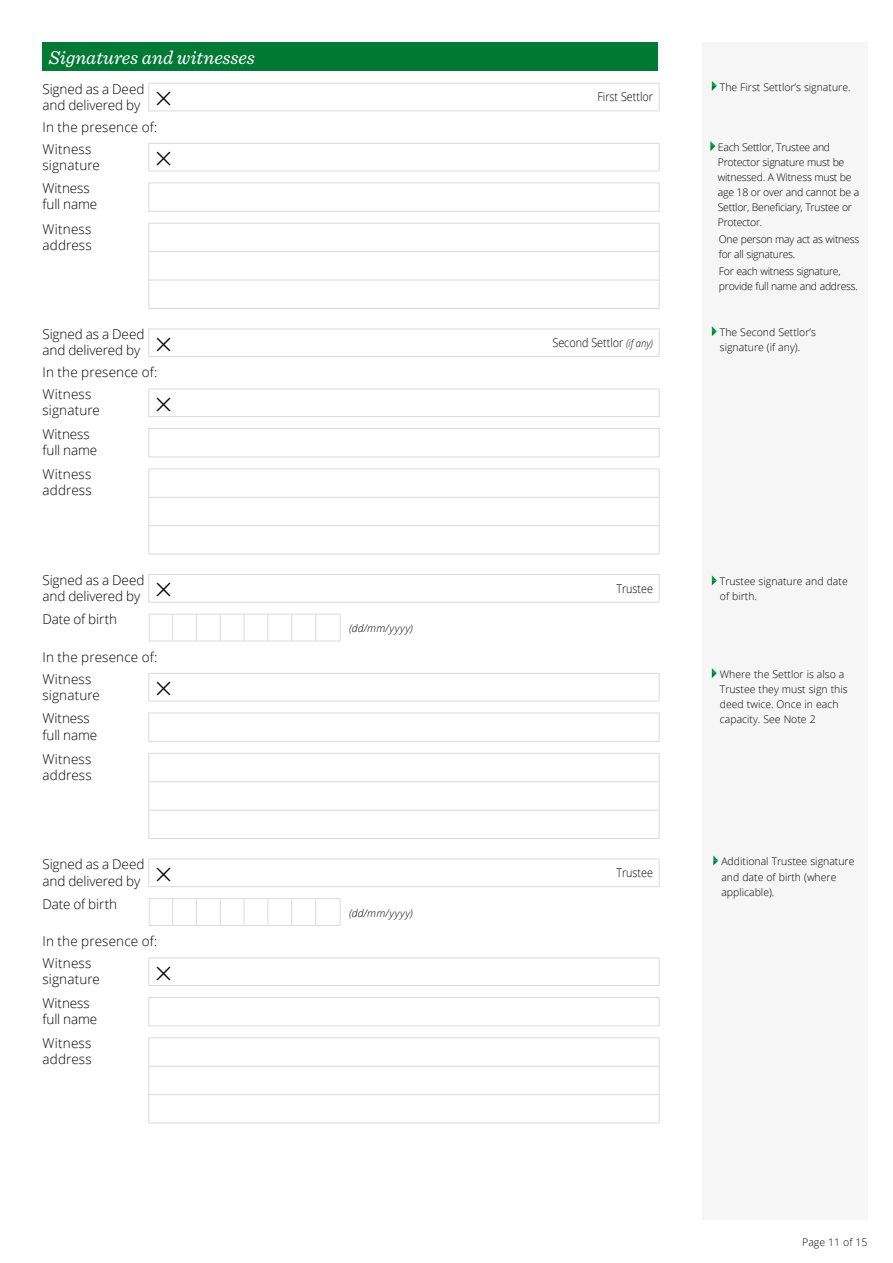
<style>
.page{position:relative;width:893px;height:1263px;background:#fff}
.page>*{position:absolute;margin:0;border:0;box-sizing:border-box;transform-origin:0 0}
.t1{font:italic 19.5px "Sentinel";color:#fff}
.t2{font:300 13.5px/16.2px "Open Sans";letter-spacing:.005em;color:#000}
.t3{font:300 12px "Open Sans";color:#000;scale:.9 1}
.t4{font:300 10.5px/15px "Open Sans";color:#000}
.t5{font:300 10.5px/15px "Open Sans";letter-spacing:-.025em;color:#000}
.t6{font:italic 300 10.5px "Open Sans";letter-spacing:.06em;color:#000}
.s1{font-style:italic;font-size:10.5px}
</style>
<div class="page">
<div style="left:702px;top:43px;width:165px;height:1177px;background:#f6f6f6"></div>
<div style="left:43px;top:42px;width:615px;height:29px;background:#007935"></div>
<hr style="left:148px;top:83px;width:511px;height:1px;background:#dadada">
<svg style="left:148px;top:84px;width:1px;height:27px"></svg>
<svg style="left:659px;top:84px;width:1px;height:27px"></svg>
<hr style="left:148px;top:111px;width:511px;height:1px;background:#dadada">
<hr style="left:148px;top:143px;width:511px;height:1px;background:#dadada">
<svg style="left:148px;top:144px;width:1px;height:27px"></svg>
<svg style="left:659px;top:144px;width:1px;height:27px"></svg>
<hr style="left:148px;top:171px;width:511px;height:1px;background:#dadada">
<hr style="left:148px;top:183px;width:511px;height:1px;background:#dadada">
<svg style="left:148px;top:183px;width:1px;height:28px"></svg>
<svg style="left:659px;top:183px;width:1px;height:28px"></svg>
<hr style="left:148px;top:211px;width:511px;height:1px;background:#dadada">
<hr style="left:148px;top:223px;width:511px;height:1px;background:#dadada">
<hr style="left:148px;top:251px;width:511px;height:1px;background:#dadada">
<hr style="left:148px;top:280px;width:511px;height:1px;background:#dadada">
<svg style="left:148px;top:224px;width:1px;height:84px"></svg>
<svg style="left:659px;top:224px;width:1px;height:84px"></svg>
<hr style="left:148px;top:308px;width:511px;height:1px;background:#dadada">
<hr style="left:148px;top:328px;width:511px;height:1px;background:#dadada">
<svg style="left:148px;top:329px;width:1px;height:27px"></svg>
<svg style="left:659px;top:329px;width:1px;height:27px"></svg>
<hr style="left:148px;top:356px;width:511px;height:1px;background:#dadada">
<hr style="left:148px;top:389px;width:511px;height:1px;background:#dadada">
<svg style="left:148px;top:389px;width:1px;height:27px"></svg>
<svg style="left:659px;top:389px;width:1px;height:27px"></svg>
<hr style="left:148px;top:416px;width:511px;height:1px;background:#dadada">
<hr style="left:148px;top:428px;width:511px;height:1px;background:#dadada">
<svg style="left:148px;top:429px;width:1px;height:28px"></svg>
<svg style="left:659px;top:429px;width:1px;height:28px"></svg>
<hr style="left:148px;top:457px;width:511px;height:1px;background:#dadada">
<hr style="left:148px;top:468px;width:511px;height:1px;background:#dadada">
<hr style="left:148px;top:497px;width:511px;height:1px;background:#dadada">
<hr style="left:148px;top:525px;width:511px;height:1px;background:#dadada">
<svg style="left:148px;top:469px;width:1px;height:85px"></svg>
<svg style="left:659px;top:469px;width:1px;height:85px"></svg>
<hr style="left:148px;top:554px;width:511px;height:1px;background:#dadada">
<hr style="left:148px;top:574px;width:511px;height:1px;background:#dadada">
<svg style="left:148px;top:575px;width:1px;height:27px"></svg>
<svg style="left:659px;top:575px;width:1px;height:27px"></svg>
<hr style="left:148px;top:602px;width:511px;height:1px;background:#dadada">
<svg style="left:149px;top:614px;width:192px;height:28px"></svg>
<hr style="left:148px;top:673px;width:511px;height:1px;background:#dadada">
<svg style="left:148px;top:674px;width:1px;height:27px"></svg>
<svg style="left:659px;top:674px;width:1px;height:27px"></svg>
<hr style="left:148px;top:701px;width:511px;height:1px;background:#dadada">
<hr style="left:148px;top:713px;width:511px;height:1px;background:#dadada">
<svg style="left:148px;top:713px;width:1px;height:28px"></svg>
<svg style="left:659px;top:713px;width:1px;height:28px"></svg>
<hr style="left:148px;top:741px;width:511px;height:1px;background:#dadada">
<hr style="left:148px;top:753px;width:511px;height:1px;background:#dadada">
<hr style="left:148px;top:781px;width:511px;height:1px;background:#dadada">
<hr style="left:148px;top:810px;width:511px;height:1px;background:#dadada">
<svg style="left:148px;top:754px;width:1px;height:84px"></svg>
<svg style="left:659px;top:754px;width:1px;height:84px"></svg>
<hr style="left:148px;top:838px;width:511px;height:1px;background:#dadada">
<hr style="left:148px;top:859px;width:511px;height:1px;background:#dadada">
<svg style="left:148px;top:859px;width:1px;height:27px"></svg>
<svg style="left:659px;top:859px;width:1px;height:27px"></svg>
<hr style="left:148px;top:886px;width:511px;height:1px;background:#dadada">
<svg style="left:149px;top:898px;width:192px;height:28px"></svg>
<hr style="left:148px;top:957px;width:511px;height:1px;background:#dadada">
<svg style="left:148px;top:958px;width:1px;height:27px"></svg>
<svg style="left:659px;top:958px;width:1px;height:27px"></svg>
<hr style="left:148px;top:985px;width:511px;height:1px;background:#dadada">
<hr style="left:148px;top:997px;width:511px;height:1px;background:#dadada">
<svg style="left:148px;top:998px;width:1px;height:27px"></svg>
<svg style="left:659px;top:998px;width:1px;height:27px"></svg>
<hr style="left:148px;top:1025px;width:511px;height:1px;background:#dadada">
<hr style="left:148px;top:1037px;width:511px;height:1px;background:#dadada">
<hr style="left:148px;top:1066px;width:511px;height:1px;background:#dadada">
<hr style="left:148px;top:1094px;width:511px;height:1px;background:#dadada">
<svg style="left:148px;top:1038px;width:1px;height:85px"></svg>
<svg style="left:659px;top:1038px;width:1px;height:85px"></svg>
<hr style="left:148px;top:1123px;width:511px;height:1px;background:#dadada">
<svg style="left:712px;top:81px;width:5px;height:10px"></svg>
<svg style="left:712px;top:326px;width:5px;height:10px"></svg>
<svg style="left:712px;top:575px;width:5px;height:10px"></svg>
<svg style="left:712px;top:668px;width:5px;height:10px"></svg>
<svg style="left:710px;top:141px;width:5px;height:10px"></svg>
<svg style="left:713px;top:855px;width:5px;height:10px"></svg>
<h1 class="t1" style="left:49px;top:43px;width:208px">Signatures and witnesses</h1>
<p class="t2" style="left:43px;top:80px;width:103px">Signed as a Deed and delivered by</p>
<p class="t3" style="left:597px;top:89px;width:63px">First Settlor</p>
<p class="t2" style="left:43px;top:116px;width:116px;line-height:21.9px">In the presence of:<br>Witness</p>
<p class="t2" style="left:43px;top:153px;width:59px;line-height:23.4px">signature<br>Witness</p>
<p class="t2" style="left:43px;top:192px;width:56px;line-height:24.2px">full name<br>Witness</p>
<p class="t2" style="left:43px;top:236px;width:51px">address</p>
<p class="t2" style="left:43px;top:326px;width:103px">Signed as a Deed and delivered by</p>
<p class="t3" style="left:552px;top:334px;width:113px">Second Settlor <span class="s1">(if any)</span></p>
<p class="t2" style="left:43px;top:361px;width:116px;line-height:21.9px">In the presence of:<br>Witness</p>
<p class="t2" style="left:43px;top:398px;width:59px;line-height:23.4px">signature<br>Witness</p>
<p class="t2" style="left:43px;top:438px;width:56px;line-height:24.2px">full name<br>Witness</p>
<p class="t2" style="left:43px;top:482px;width:51px">address</p>
<p class="t2" style="left:43px;top:571px;width:103px">Signed as a Deed and delivered by</p>
<p class="t3" style="left:616px;top:580px;width:42px">Trustee</p>
<p class="t2" style="left:43px;top:611px;width:76px">Date of birth</p>
<p class="t6" style="left:349px;top:621px;width:65px">(dd/mm/yyyy)</p>
<p class="t2" style="left:43px;top:646px;width:116px;line-height:21.9px">In the presence of:<br>Witness</p>
<p class="t2" style="left:43px;top:683px;width:59px;line-height:23.4px">signature<br>Witness</p>
<p class="t2" style="left:43px;top:722px;width:56px;line-height:24.2px">full name<br>Witness</p>
<p class="t2" style="left:43px;top:766px;width:51px">address</p>
<p class="t2" style="left:43px;top:856px;width:103px">Signed as a Deed and delivered by</p>
<p class="t3" style="left:616px;top:864px;width:42px">Trustee</p>
<p class="t2" style="left:43px;top:895px;width:76px">Date of birth</p>
<p class="t6" style="left:349px;top:906px;width:65px">(dd/mm/yyyy)</p>
<p class="t2" style="left:43px;top:930px;width:116px;line-height:21.9px">In the presence of:<br>Witness</p>
<p class="t2" style="left:43px;top:967px;width:59px;line-height:23.4px">signature<br>Witness</p>
<p class="t2" style="left:43px;top:1007px;width:56px;line-height:24.2px">full name<br>Witness</p>
<p class="t2" style="left:43px;top:1051px;width:51px">address</p>
<p class="t4" style="left:720px;top:79px;width:132px">The First Settlor’s signature.</p>
<p class="t5" style="left:718px;top:139px;width:143px">Each Settlor, Trustee and<br>Protector signature must be witnessed. A Witness must be age 18 or over and cannot be a<br>Settlor, Beneficiary, Trustee or<br>Protector.</p>
<p class="t5" style="left:719px;top:232px;width:142px">One person may act as witness for all signatures.</p>
<p class="t5" style="left:719px;top:264px;width:141px">For each witness signature, provide full name and address.</p>
<p class="t4" style="left:720px;top:325px;width:98px">The Second Settlor’s signature (if any).</p>
<p class="t4" style="left:720px;top:574px;width:129px">Trustee signature and date of birth.</p>
<p class="t4" style="left:720px;top:666px;width:129px">Where the Settlor is also a<br>Trustee they must sign this deed twice. Once in each capacity. See Note 2</p>
<p class="t4" style="left:721px;top:854px;width:135px">Additional Trustee signature and date of birth (where applicable).</p>
<p class="t4" style="left:802px;top:1234px;width:67px">Page 11 of 15</p>
</div>
